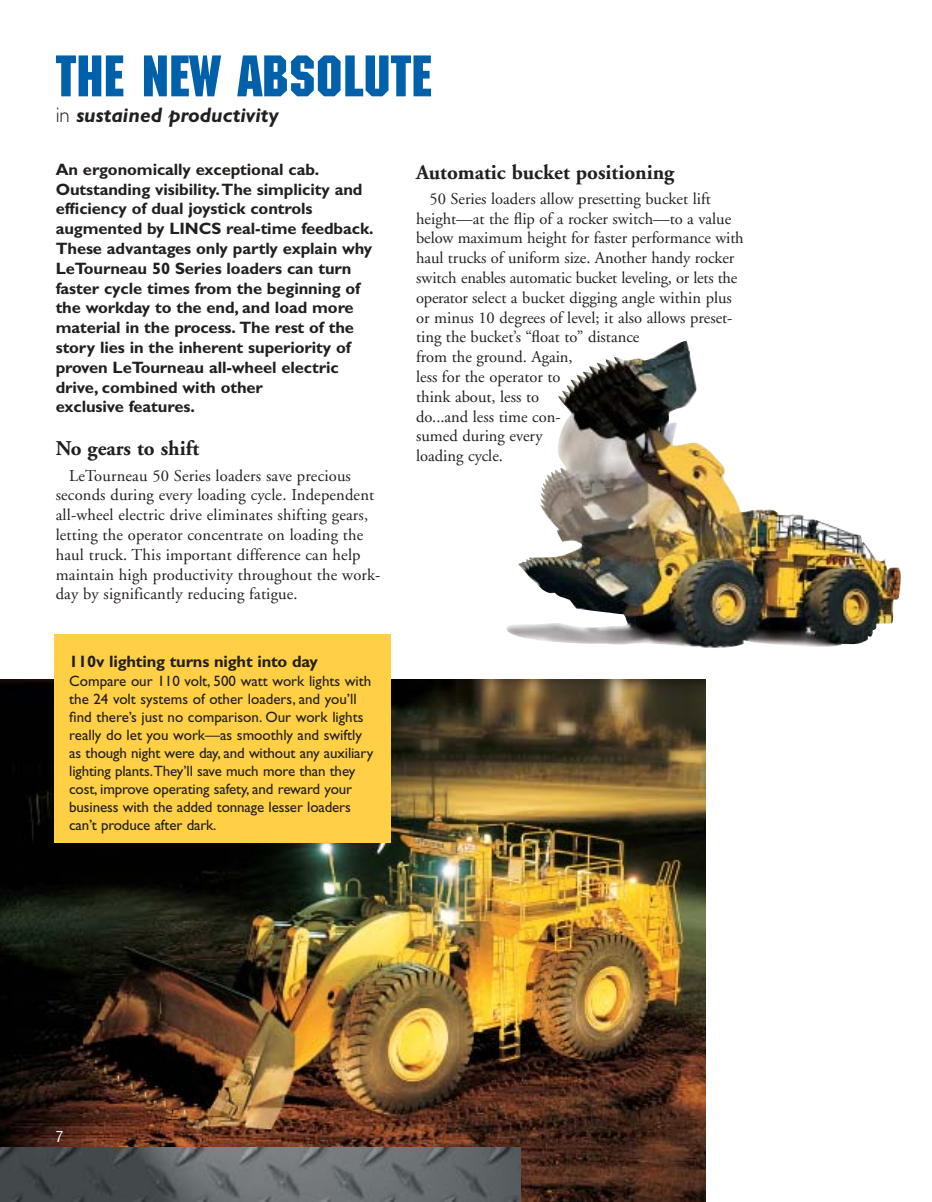
<style>
.page{position:relative;width:932px;height:1202px;background:#fff}
.page>*{position:absolute;margin:0;border:0;box-sizing:border-box;transform-origin:0 0}
.t1{font:57px "Machine";color:#0060a9}
.t2{font:700 21px "Adobe Garamond";color:#231f1f}
.t3{font:italic 700 21px "Gill Sans";color:#231f1f}
.t4{font:16.5px/19.8px "Adobe Garamond";color:#231f1f}
.t5{font:700 16.5px/19.8px "Gill Sans";letter-spacing:-.005em;color:#231f1f}
.t6{font:15px/18px "Gill Sans";letter-spacing:-.01em;color:#231f1f}
.t7{font:condensed 15px "Helvetica";color:#fff}
.s1{font-weight:300;font-style:normal}
</style>
<div class="page">
<img style="left:0;top:680px;width:705px;height:521px">
<img style="left:0;top:1147px;width:520px;height:54px">
<div style="left:54px;top:634px;width:336px;height:209px;background:#ffd045"></div>
<img style="left:506px;top:340px;width:395px;height:308px">
<h1 class="t1" style="left:56px;top:43px;width:377px">THE NEW ABSOLUTE</h1>
<p class="t3" style="left:56px;top:107px;width:225px"><span class="s1">in</span> sustained productivity</p>
<p class="t5" style="left:56px;top:161px;width:319px">An ergonomically exceptional cab.<br>Outstanding visibility.The simplicity and efficiency of dual joystick controls augmented by LINCS real-time feedback.<br>These advantages only partly explain why LeTourneau 50 Series loaders can turn faster cycle times from the beginning of the workday to the end, and load more material in the process. The rest of the story lies in the inherent superiority of proven LeTourneau all-wheel electric drive, combined with other<br>exclusive features.</p>
<p class="t2" style="left:56px;top:440px;width:145px">No gears to shift</p>
<p class="t4" style="left:56px;top:467px;width:326px;text-indent:14px">LeTourneau 50 Series loaders save precious seconds during every loading cycle. Independent all-wheel electric drive eliminates shifting gears, letting the operator concentrate on loading the haul truck. This important difference can help maintain high productivity throughout the work&shy;day by significantly reducing fatigue.</p>
<p class="t2" style="left:416px;top:163px;width:260px">Automatic bucket positioning</p>
<p class="t4" style="left:416px;top:190px;width:329px;text-indent:14px">50 Series loaders allow presetting bucket lift height—at the flip of a rocker switch—to a value below maximum height for faster performance with haul trucks of uniform size. Another handy rocker switch enables automatic bucket leveling, or lets the operator select a bucket digging angle within plus or minus 10 degrees of level; it also allows preset&shy;ting the bucket’s “float to” distance<br>from the ground. Again,<br>less for the operator to<br>think about, less to<br>do...and less time con-<br>sumed during every<br>loading cycle.</p>
<p class="t5" style="left:69px;top:653px;width:250px">110v lighting turns night into day</p>
<p class="t6" style="left:69px;top:673px;width:305px">Compare our 110 volt, 500 watt work lights with the 24 volt systems of other loaders, and you’ll find there’s just no comparison. Our work lights really do let you work—as smoothly and swiftly as though night were day, and without any auxiliary lighting plants.They’ll save much more than they cost, improve operating safety, and reward your business with the added tonnage lesser loaders can’t produce after dark.</p>
<p class="t7" style="left:56px;top:1130px;width:9px">7</p>
</div>
